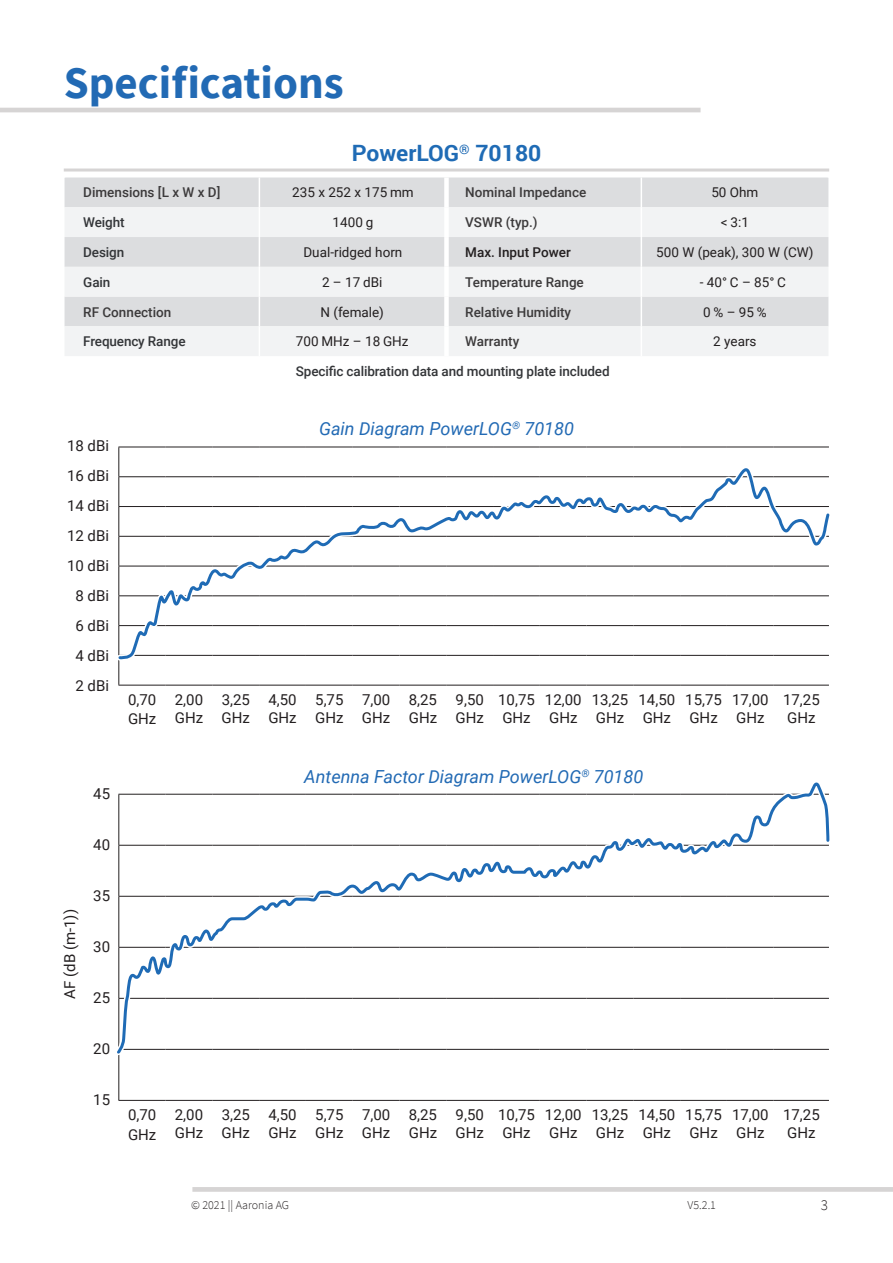
<style>
.page{position:relative;width:893px;height:1263px;background:#fff}
.page>*{position:absolute;margin:0;border:0;box-sizing:border-box;transform-origin:0 0}
.t1{font:700 45px "Source Sans Pro";color:#226ab4}
.t2{font:700 22.5px "Roboto";color:#1f6bb5}
.t3{font:italic 18px "Roboto";color:#226ab4}
.t4{font:15px/18px "Roboto";color:#231f20}
.t5{font:300 15px "Source Sans Pro";color:#231f20}
.t6{font:13.5px "Roboto";color:#231f20}
.t7{font:500 13.5px "Roboto";color:#3c3a3b}
.t8{font:500 13.5px "Roboto";letter-spacing:-.01em;color:#333538}
.t9{font:500 13.5px "Roboto";color:#231f20}
.t10{font:300 12px "Source Sans Pro";color:#231f20}
</style>
<div class="page">
<svg style="left:192px;top:1187px;width:701px;height:5px;background:#d8d6d6"></svg>
<hr style="left:118px;top:447px;width:48px;height:1px;background:#231f20">
<hr style="left:166px;top:447px;width:46px;height:1px;background:#231f20">
<hr style="left:212px;top:447px;width:47px;height:1px;background:#231f20">
<hr style="left:259px;top:447px;width:47px;height:1px;background:#231f20">
<hr style="left:306px;top:447px;width:47px;height:1px;background:#231f20">
<hr style="left:353px;top:447px;width:46px;height:1px;background:#231f20">
<hr style="left:399px;top:447px;width:47px;height:1px;background:#231f20">
<hr style="left:446px;top:447px;width:47px;height:1px;background:#231f20">
<hr style="left:493px;top:447px;width:47px;height:1px;background:#231f20">
<hr style="left:540px;top:447px;width:47px;height:1px;background:#231f20">
<hr style="left:587px;top:447px;width:46px;height:1px;background:#231f20">
<hr style="left:633px;top:447px;width:47px;height:1px;background:#231f20">
<hr style="left:680px;top:447px;width:47px;height:1px;background:#231f20">
<hr style="left:727px;top:447px;width:47px;height:1px;background:#231f20">
<hr style="left:774px;top:447px;width:55px;height:1px;background:#231f20">
<svg style="left:118px;top:447px;width:1px;height:238px"></svg>
<hr style="left:118px;top:685px;width:48px;height:1px;background:#231f20">
<hr style="left:166px;top:685px;width:46px;height:1px;background:#231f20">
<hr style="left:212px;top:685px;width:47px;height:1px;background:#231f20">
<hr style="left:259px;top:685px;width:47px;height:1px;background:#231f20">
<hr style="left:306px;top:685px;width:47px;height:1px;background:#231f20">
<hr style="left:353px;top:685px;width:46px;height:1px;background:#231f20">
<hr style="left:399px;top:685px;width:47px;height:1px;background:#231f20">
<hr style="left:446px;top:685px;width:47px;height:1px;background:#231f20">
<hr style="left:493px;top:685px;width:47px;height:1px;background:#231f20">
<hr style="left:540px;top:685px;width:47px;height:1px;background:#231f20">
<hr style="left:587px;top:685px;width:46px;height:1px;background:#231f20">
<hr style="left:633px;top:685px;width:47px;height:1px;background:#231f20">
<hr style="left:680px;top:685px;width:47px;height:1px;background:#231f20">
<hr style="left:727px;top:685px;width:47px;height:1px;background:#231f20">
<hr style="left:774px;top:685px;width:55px;height:1px;background:#231f20">
<div style="left:65px;top:177px;width:763px;height:30px;background:#dcdddf"></div>
<svg style="left:65px;top:207px;width:763px;height:149px;fill:#f2f3f4"></svg>
<hr style="left:259px;top:177px;width:1px;height:30px;background:#fff">
<hr style="left:259px;top:207px;width:1px;height:30px;background:#fff">
<hr style="left:259px;top:237px;width:1px;height:30px;background:#fff">
<hr style="left:259px;top:267px;width:1px;height:30px;background:#fff">
<svg style="left:259px;top:297px;width:1px;height:29px"></svg>
<hr style="left:259px;top:326px;width:1px;height:30px;background:#fff">
<hr style="left:641px;top:177px;width:1px;height:30px;background:#fff">
<hr style="left:641px;top:207px;width:1px;height:30px;background:#fff">
<hr style="left:641px;top:237px;width:1px;height:30px;background:#fff">
<hr style="left:641px;top:267px;width:1px;height:30px;background:#fff">
<svg style="left:641px;top:297px;width:1px;height:29px"></svg>
<hr style="left:641px;top:326px;width:1px;height:30px;background:#fff">
<div style="left:444px;top:177px;width:5px;height:30px;background:#fff"></div>
<div style="left:444px;top:207px;width:5px;height:30px;background:#fff"></div>
<div style="left:444px;top:237px;width:5px;height:30px;background:#fff"></div>
<div style="left:444px;top:267px;width:5px;height:30px;background:#fff"></div>
<div style="left:444px;top:297px;width:5px;height:29px;background:#fff"></div>
<div style="left:444px;top:326px;width:5px;height:30px;background:#fff"></div>
<hr style="left:0;top:108px;width:701px;height:4px;background:#d6d4d4">
<div style="left:64px;top:168px;width:765px;height:3px;border:2px solid #d6d4d4"></div>
<hr style="left:118px;top:1050px;width:1px;height:50px;background:#231f20">
<hr style="left:118px;top:1100px;width:48px;height:1px;background:#231f20">
<hr style="left:166px;top:1100px;width:46px;height:1px;background:#231f20">
<hr style="left:212px;top:1100px;width:47px;height:1px;background:#231f20">
<hr style="left:259px;top:1100px;width:47px;height:1px;background:#231f20">
<hr style="left:306px;top:1100px;width:47px;height:1px;background:#231f20">
<hr style="left:353px;top:1100px;width:46px;height:1px;background:#231f20">
<hr style="left:399px;top:1100px;width:47px;height:1px;background:#231f20">
<hr style="left:446px;top:1100px;width:47px;height:1px;background:#231f20">
<hr style="left:493px;top:1100px;width:47px;height:1px;background:#231f20">
<hr style="left:540px;top:1100px;width:47px;height:1px;background:#231f20">
<hr style="left:587px;top:1100px;width:46px;height:1px;background:#231f20">
<hr style="left:633px;top:1100px;width:47px;height:1px;background:#231f20">
<hr style="left:680px;top:1100px;width:47px;height:1px;background:#231f20">
<hr style="left:727px;top:1100px;width:47px;height:1px;background:#231f20">
<hr style="left:774px;top:1100px;width:55px;height:1px;background:#231f20">
<svg style="left:118px;top:464px;width:712px;height:197px"></svg>
<svg style="left:117px;top:782px;width:713px;height:273px"></svg>
<p class="t1" style="left:64px;top:52px;width:281px">Specifications</p>
<p class="t2" style="left:352px;top:137px;width:191px">PowerLOG<sup>®</sup> 70180</p>
<p class="t7" style="left:83px;top:183px;width:139px">Dimensions [L x W x D]</p>
<p class="t6" style="left:292px;top:183px;width:123px">235 x 252 x 175 mm</p>
<p class="t7" style="left:465px;top:183px;width:123px">Nominal Impedance</p>
<p class="t6" style="left:711px;top:183px;width:49px">50 Ohm</p>
<p class="t8" style="left:83px;top:213px;width:43px">Weight</p>
<p class="t6" style="left:333px;top:213px;width:42px">1400 g</p>
<p class="t7" style="left:465px;top:213px;width:74px">VSWR (typ.)</p>
<p class="t6" style="left:721px;top:213px;width:30px">&lt; 3:1</p>
<p class="t8" style="left:83px;top:243px;width:42px">Design</p>
<p class="t6" style="left:303px;top:243px;width:100px">Dual-ridged horn</p>
<p class="t9" style="left:465px;top:243px;width:107px">Max. Input Power</p>
<p class="t6" style="left:656px;top:243px;width:159px">500 W (peak), 300 W (CW)</p>
<p class="t8" style="left:83px;top:272px;width:29px">Gain</p>
<p class="t6" style="left:322px;top:272px;width:62px">2 – 17 dBi</p>
<p class="t7" style="left:465px;top:272px;width:120px">Temperature Range</p>
<p class="t6" style="left:700px;top:272px;width:88px">- 40° C – 85° C</p>
<p class="t7" style="left:83px;top:302px;width:90px">RF Connection</p>
<p class="t6" style="left:320px;top:302px;width:65px">N (female)</p>
<p class="t7" style="left:465px;top:302px;width:107px">Relative Humidity</p>
<p class="t6" style="left:703px;top:302px;width:65px">0 % – 95 %</p>
<p class="t8" style="left:83px;top:332px;width:104px">Frequency Range</p>
<p class="t6" style="left:296px;top:332px;width:114px">700 MHz – 18 GHz</p>
<p class="t7" style="left:465px;top:332px;width:56px">Warranty</p>
<p class="t6" style="left:713px;top:332px;width:45px">2 years</p>
<p class="t8" style="left:296px;top:362px;width:315px">Specific calibration data and mounting plate included</p>
<p class="t4" style="left:67px;top:436px;width:44px">18 dBi</p>
<p class="t4" style="left:67px;top:466px;width:44px">16 dBi</p>
<p class="t4" style="left:67px;top:496px;width:44px">14 dBi</p>
<p class="t4" style="left:67px;top:526px;width:44px">12 dBi</p>
<p class="t4" style="left:67px;top:556px;width:44px">10 dBi</p>
<p class="t4" style="left:75px;top:586px;width:35px">8 dBi</p>
<p class="t4" style="left:75px;top:616px;width:35px">6 dBi</p>
<p class="t4" style="left:75px;top:646px;width:35px">4 dBi</p>
<p class="t4" style="left:75px;top:676px;width:35px">2 dBi</p>
<p class="t4" style="left:93px;top:784px;width:18px">45</p>
<p class="t4" style="left:93px;top:835px;width:18px">40</p>
<p class="t4" style="left:60px;top:999px;width:91px;rotate:-90deg">AF (dB (m-1))</p>
<p class="t4" style="left:93px;top:886px;width:18px">35</p>
<p class="t4" style="left:93px;top:937px;width:18px">30</p>
<p class="t4" style="left:93px;top:988px;width:18px">25</p>
<p class="t4" style="left:93px;top:1039px;width:18px">20</p>
<p class="t4" style="left:93px;top:1090px;width:18px">15</p>
<p class="t3" style="left:319px;top:416px;width:256px">Gain Diagram PowerLOG<sup>®</sup> 70180</p>
<p class="t4" style="left:128px;top:689px;width:30px;line-height:19.5px">0,70<br>GHz</p>
<p class="t4" style="left:175px;top:690px;width:30px">2,00<br>GHz</p>
<p class="t4" style="left:222px;top:690px;width:30px">3,25<br>GHz</p>
<p class="t4" style="left:268px;top:690px;width:30px">4,50<br>GHz</p>
<p class="t4" style="left:315px;top:690px;width:30px">5,75<br>GHz</p>
<p class="t4" style="left:362px;top:690px;width:30px">7,00<br>GHz</p>
<p class="t4" style="left:409px;top:690px;width:30px">8,25<br>GHz</p>
<p class="t4" style="left:456px;top:690px;width:30px">9,50<br>GHz</p>
<p class="t4" style="left:498px;top:690px;width:38px">10,75<br>GHz</p>
<p class="t4" style="left:545px;top:690px;width:38px">12,00<br>GHz</p>
<p class="t4" style="left:592px;top:690px;width:38px">13,25<br>GHz</p>
<p class="t4" style="left:638px;top:690px;width:38px">14,50<br>GHz</p>
<p class="t4" style="left:685px;top:690px;width:38px">15,75<br>GHz</p>
<p class="t4" style="left:732px;top:690px;width:38px">17,00<br>GHz</p>
<p class="t4" style="left:783px;top:690px;width:38px">17,25</p>
<p class="t4" style="left:787px;top:708px;width:30px">GHz</p>
<p class="t3" style="left:304px;top:763px;width:340px">Antenna Factor Diagram PowerLOG<sup>®</sup> 70180</p>
<p class="t4" style="left:128px;top:1104px;width:30px;line-height:19.5px">0,70<br>GHz</p>
<p class="t4" style="left:175px;top:1105px;width:30px">2,00<br>GHz</p>
<p class="t4" style="left:222px;top:1105px;width:30px">3,25<br>GHz</p>
<p class="t4" style="left:268px;top:1105px;width:30px">4,50<br>GHz</p>
<p class="t4" style="left:315px;top:1105px;width:30px">5,75<br>GHz</p>
<p class="t4" style="left:362px;top:1105px;width:30px">7,00<br>GHz</p>
<p class="t4" style="left:409px;top:1105px;width:30px">8,25<br>GHz</p>
<p class="t4" style="left:456px;top:1105px;width:30px">9,50<br>GHz</p>
<p class="t4" style="left:498px;top:1105px;width:38px">10,75<br>GHz</p>
<p class="t4" style="left:545px;top:1105px;width:38px">12,00<br>GHz</p>
<p class="t4" style="left:592px;top:1105px;width:38px">13,25<br>GHz</p>
<p class="t4" style="left:638px;top:1105px;width:38px">14,50<br>GHz</p>
<p class="t4" style="left:685px;top:1105px;width:38px">15,75<br>GHz</p>
<p class="t4" style="left:732px;top:1105px;width:38px">17,00<br>GHz</p>
<p class="t4" style="left:783px;top:1105px;width:38px">17,25</p>
<p class="t4" style="left:787px;top:1123px;width:30px">GHz</p>
<p class="t10" style="left:191px;top:1197px;width:100px">© 2021 || Aaronia AG</p>
<p class="t10" style="left:688px;top:1197px;width:30px">V5.2.1</p>
<p class="t5" style="left:821px;top:1196px;width:9px">3</p>
</div>
